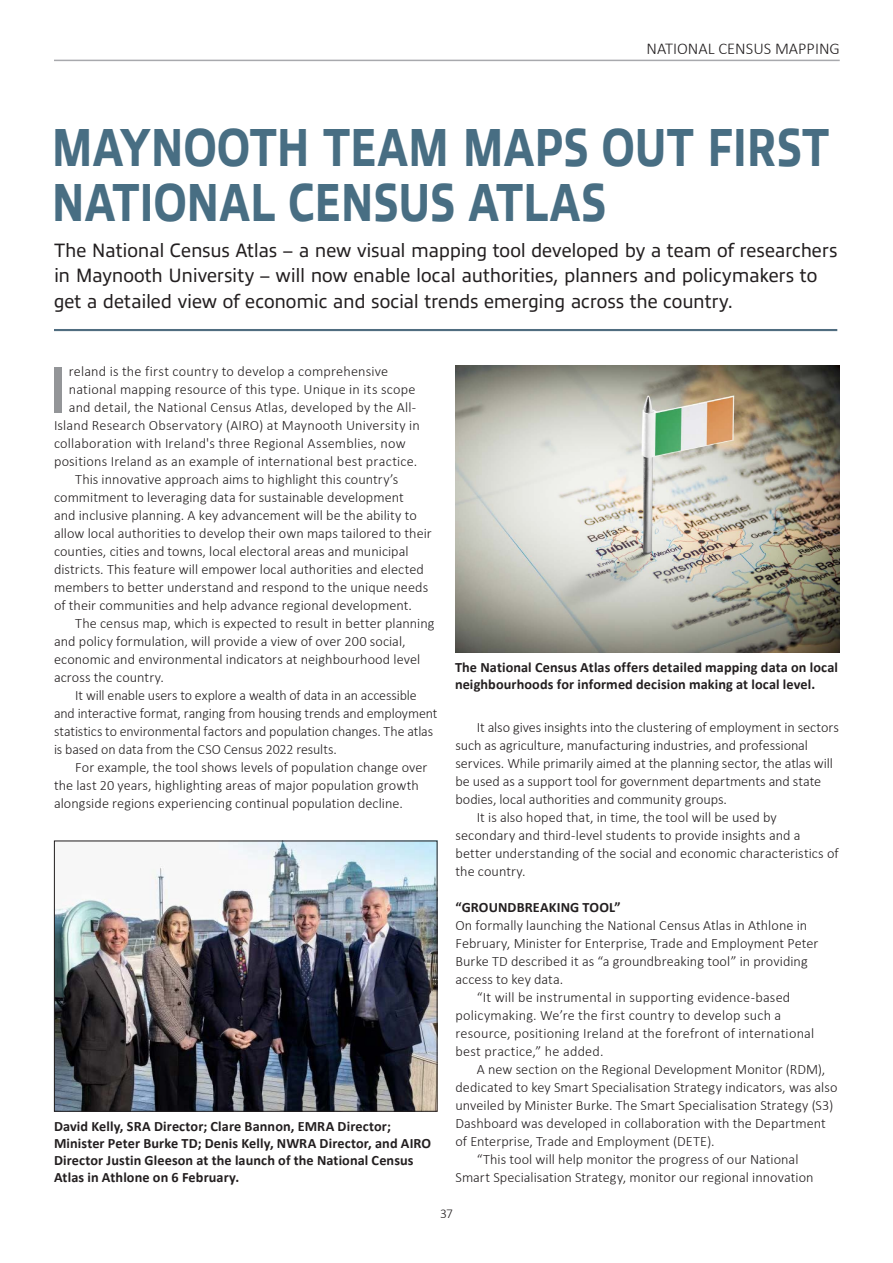
<style>
.page{position:relative;width:893px;height:1263px;background:#fff}
.page>*{position:absolute;margin:0;border:0;box-sizing:border-box;transform-origin:0 0}
.Drop_Cap{font:600 66.75px "Allumi Std";color:#939598;scale:.95 1}
.Heading{font:800 54px/55.5px "Allumi Std";letter-spacing:-.025em;color:#486e83;scale:.8 1}
.Introduction{font:19.5px/25.5px "Allumi Std";letter-spacing:-.01em;color:#231f20;scale:.95 1}
.t1{font:300 16.5px "Calibri";color:#231f20}
.Drop_Cap-2{font:300 14.25px/18px "Calibri";letter-spacing:.005em;color:#231f20}
.t2{font:700 14.25px/17.1px "Calibri";letter-spacing:.01em;color:#231f20}
.t3{font:300 13.5px "Calibri";color:#231f20}
</style>
<div class="page">
<hr style="left:54px;top:60px;width:786px;height:1px;background:#a8a9ad">
<hr style="left:54px;top:329px;width:783px;height:2px;background:#506d80">
<img style="left:455px;top:366px;width:385px;height:287px">
<img style="left:56px;top:842px;width:379px;height:268px">
<div style="left:54px;top:840px;width:383px;height:272px;border:1px solid #231f20"></div>
<p class="t1" style="left:647px;top:39px;width:195px">NATIONAL CENSUS MAPPING</p>
<p class="Heading" style="left:51px;top:120px;width:974px">MAYNOOTH TEAM MAPS OUT FIRST<br>NATIONAL CENSUS ATLAS</p>
<p class="Introduction" style="left:54px;top:237px;width:826px">The National Census Atlas – a new visual mapping tool developed by a team of researchers in Maynooth University – will now enable local authorities, planners and policymakers to get a detailed view of economic and social trends emerging across the country.</p>
<p class="Drop_Cap" style="left:47px;top:353px;width:24px">I</p>
<p class="Drop_Cap-2" style="left:69px;top:362px;width:321px">reland is the first country to develop a comprehensive</p>
<p class="Drop_Cap-2" style="left:69px;top:380px;width:348px">national mapping resource of this type. Unique in its scope</p>
<p class="Drop_Cap-2" style="left:69px;top:398px;width:349px">and detail, the National Census Atlas, developed by the All-</p>
<p class="Drop_Cap-2" style="left:54px;top:416px;width:367px">Island Research Observatory (AIRO) at Maynooth University in</p>
<p class="Drop_Cap-2" style="left:54px;top:434px;width:353px">collaboration with Ireland's three Regional Assemblies, now</p>
<p class="Drop_Cap-2" style="left:54px;top:452px;width:365px">positions Ireland as an example of international best practice.</p>
<p class="Drop_Cap-2" style="left:54px;top:470px;width:379px;text-indent:21px">This innovative approach aims to highlight this country’s commitment to leveraging data for sustainable development<br>and inclusive planning. A key advancement will be the ability to allow local authorities to develop their own maps tailored to their counties, cities and towns, local electoral areas and municipal districts. This feature will empower local authorities and elected members to better understand and respond to the unique needs of their communities and help advance regional development.</p>
<p class="Drop_Cap-2" style="left:54px;top:614px;width:382px;text-indent:21px">The census map, which is expected to result in better planning and policy formulation, will provide a view of over 200 social, economic and environmental indicators at neighbourhood level across the country.</p>
<p class="Drop_Cap-2" style="left:54px;top:686px;width:385px;text-indent:21px">It will enable users to explore a wealth of data in an accessible and interactive format, ranging from housing trends and employment statistics to environmental factors and population changes. The atlas is based on data from the CSO Census 2022 results.</p>
<p class="Drop_Cap-2" style="left:54px;top:758px;width:375px;text-indent:21px">For example, the tool shows levels of population change over the last 20 years, highlighting areas of major population growth alongside regions experiencing continual population decline.</p>
<p class="t2" style="left:54px;top:1117px;width:379px">David Kelly, SRA Director; Clare Bannon, EMRA Director; Minister Peter Burke TD; Denis Kelly, NWRA Director, and AIRO Director Justin Gleeson at the launch of the National Census Atlas in Athlone on 6 February.</p>
<p class="t2" style="left:455px;top:658px;width:385px">The National Census Atlas offers detailed mapping data on local neighbourhoods for informed decision making at local level.</p>
<p class="Drop_Cap-2" style="left:455px;top:718px;width:385px;text-indent:21px">It also gives insights into the clustering of employment in sectors such as agriculture, manufacturing industries, and professional services. While primarily aimed at the planning sector, the atlas will be used as a support tool for government departments and state bodies, local authorities and community groups.</p>
<p class="Drop_Cap-2" style="left:455px;top:808px;width:385px;text-indent:21px">It is also hoped that, in time, the tool will be used by secondary and third-level students to provide insights and a better understanding of the social and economic characteristics of the country.</p>
<p class="t2" style="left:455px;top:898px;width:167px">“GROUNDBREAKING TOOL”</p>
<p class="Drop_Cap-2" style="left:455px;top:916px;width:364px">On formally launching the National Census Atlas in Athlone in February, Minister for Enterprise, Trade and Employment Peter Burke TD described it as “a groundbreaking tool” in providing access to key data.</p>
<p class="Drop_Cap-2" style="left:455px;top:988px;width:360px;text-indent:21px">“It will be instrumental in supporting evidence-based policymaking. We’re the first country to develop such a resource, positioning Ireland at the forefront of international best practice,” he added.</p>
<p class="Drop_Cap-2" style="left:455px;top:1060px;width:383px;text-indent:21px">A new section on the Regional Development Monitor (RDM), dedicated to key Smart Specialisation Strategy indicators, was also unveiled by Minister Burke. The Smart Specialisation Strategy (S3)<br>Dashboard was developed in collaboration with the Department of Enterprise, Trade and Employment (DETE).</p>
<p class="Drop_Cap-2" style="left:455px;top:1150px;width:360px;text-align:center">“This tool will help monitor the progress of our National<br>Smart Specialisation Strategy, monitor our regional innovation</p>
<p class="t3" style="left:440px;top:1205px;width:14px">37</p>
</div>
